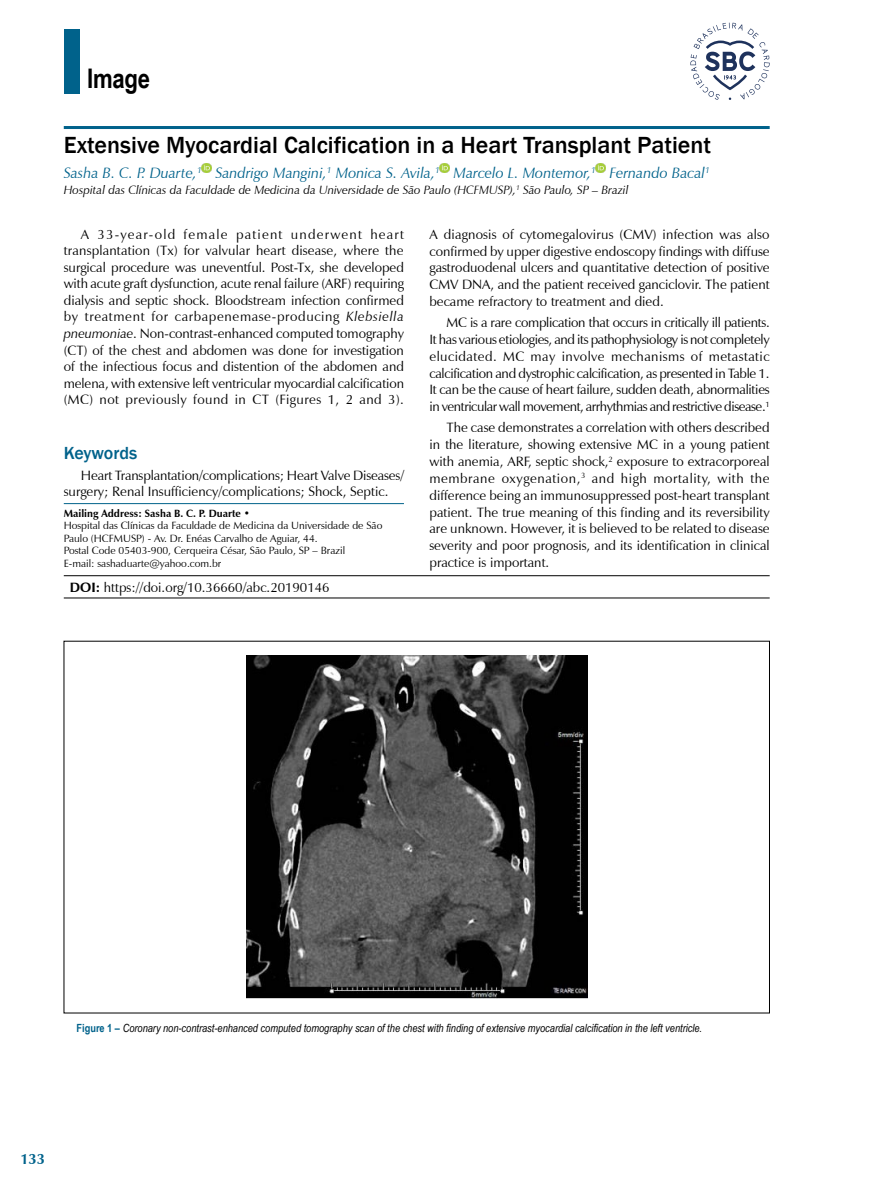
<style>
.page{position:relative;width:893px;height:1191px;background:#fff}
.page>*{position:absolute;margin:0;border:0;box-sizing:border-box;transform-origin:0 0}
.t1{font:700 27px "Arial Narrow";letter-spacing:-.01em;color:#000}
.t2{font:500 24px "Franklin Gothic";color:#000}
.t3{font:500 18px "Franklin Gothic";color:#00628b}
.t4{font:italic 15px "Zapf Humanist 601 BT";color:#00628b}
.t5{font:700 15px "Zapf Humanist 601 BT";color:#00628b}
.t6{font:13.5px/16.8px "Zapf Humanist 601 BT";color:#000;text-align:justify}
.t7{font:italic 12px "Zapf Humanist 601 BT";color:#000}
.t8{font:italic 11.25px "Arial Narrow";color:#000}
.t9{font:10.5px/12.6px "Zapf Humanist 601 BT";color:#000}
.t10{font:700 10.5px "Zapf Humanist 601 BT";color:#000}
.s1{font-style:italic}
.s2{font-weight:700}
.s3{font-weight:700;font-style:normal;color:#00628b}
</style>
<div class="page">
<hr style="left:64px;top:126px;width:706px;height:3px;background:#00628b">
<div style="left:64px;top:29px;width:16px;height:65px;background:#00628b"></div>
<svg style="left:690px;top:23px;width:80px;height:77px"></svg>
<svg style="left:202px;top:164px;width:9px;height:9px"></svg>
<svg style="left:440px;top:164px;width:9px;height:9px"></svg>
<svg style="left:596px;top:164px;width:9px;height:9px"></svg>
<hr style="left:64px;top:503px;width:340px;height:1px;background:#00628b">
<hr style="left:64px;top:575px;width:706px;height:1px;background:#000">
<hr style="left:64px;top:598px;width:706px;height:1px;background:#000">
<img style="left:246px;top:656px;width:341px;height:342px">
<h1 class="t1" style="left:87px;top:58px;width:64px">Image</h1>
<h2 class="t2" style="left:64px;top:130px;width:649px">Extensive Myocardial Calcification in a Heart Transplant Patient</h2>
<p class="t4" style="left:64px;top:164px;width:647px">Sasha B. C. P. Duarte,<sup>1</sup> Sandrigo Mangini,<sup>1</sup> Monica S. Avila,<sup>1</sup> Marcelo L. Montemor,<sup>1</sup> Fernando Bacal<sup>1</sup></p>
<p class="t7" style="left:64px;top:183px;width:566px">Hospital das Clínicas da Faculdade de Medicina da Universidade de São Paulo (HCFMUSP),<sup>1</sup> São Paulo, SP – Brazil</p>
<p class="t6" style="left:64px;top:226px;width:342px;text-indent:17px">A 33-year-old female patient underwent heart transplantation (Tx) for valvular heart disease, where the surgical procedure was uneventful. Post-Tx, she developed with acute graft dysfunction, acute renal failure (ARF) requiring dialysis and septic shock. Bloodstream infection confirmed by treatment for carbapenemase-producing <span class="s1">Klebsiella pneumoniae</span>. Non-contrast-enhanced computed tomography (CT) of the chest and abdomen was done for investigation of the infectious focus and distention of the abdomen and melena, with extensive left ventricular myocardial calcification (MC) not previously found in CT (Figures 1, 2 and 3).</p>
<p class="t6" style="left:429px;top:226px;width:342px">A diagnosis of cytomegalovirus (CMV) infection was also confirmed by upper digestive endoscopy findings with diffuse gastroduodenal ulcers and quantitative detection of positive CMV DNA, and the patient received ganciclovir. The patient became refractory to treatment and died.</p>
<p class="t6" style="left:429px;top:314px;width:342px;text-indent:17px">MC is a rare complication that occurs in critically ill patients.<br>It has various etiologies, and its pathophysiology is not completely elucidated. MC may involve mechanisms of metastatic calcification and dystrophic calcification, as presented in Table 1.<br>It can be the cause of heart failure, sudden death, abnormalities in ventricular wall movement, arrhythmias and restrictive disease.<sup>1</sup></p>
<p class="t6" style="left:429px;top:419px;width:342px;text-indent:17px">The case demonstrates a correlation with others described in the literature, showing extensive MC in a young patient with anemia, ARF, septic shock,<sup>2</sup> exposure to extracorporeal membrane oxygenation,<sup>3</sup> and high mortality, with the difference being an immunosuppressed post-heart transplant patient. The true meaning of this finding and its reversibility are unknown. However, it is believed to be related to disease severity and poor prognosis, and its identification in clinical practice is important.</p>
<h3 class="t3" style="left:64px;top:442px;width:75px">Keywords</h3>
<p class="t6" style="left:64px;top:467px;width:342px;line-height:16.2px;text-indent:17px">Heart Transplantation/complications; Heart Valve Diseases/ surgery; Renal Insufficiency/complications; Shock, Septic.</p>
<p class="t10" style="left:64px;top:506px;width:188px">Mailing Address: Sasha B. C. P. Duarte •</p>
<p class="t9" style="left:64px;top:519px;width:320px">Hospital das Clínicas da Faculdade de Medicina da Universidade de São Paulo (HCFMUSP) - Av. Dr. Enéas Carvalho de Aguiar, 44.<br>Postal Code 05403-900, Cerqueira César, São Paulo, SP – Brazil<br>E-mail: sashaduarte@yahoo.com.br</p>
<p class="t6" style="left:70px;top:579px;width:261px"><span class="s2">DOI:</span> https://doi.org/10.36660/abc.20190146</p>
<p class="t8" style="left:77px;top:1020px;width:627px"><span class="s3">Figure 1 –</span> Coronary non-contrast-enhanced computed tomography scan of the chest with finding of extensive myocardial calcification in the left ventricle.</p>
<p class="t5" style="left:20px;top:1149px;width:26px">133</p>
</div>
